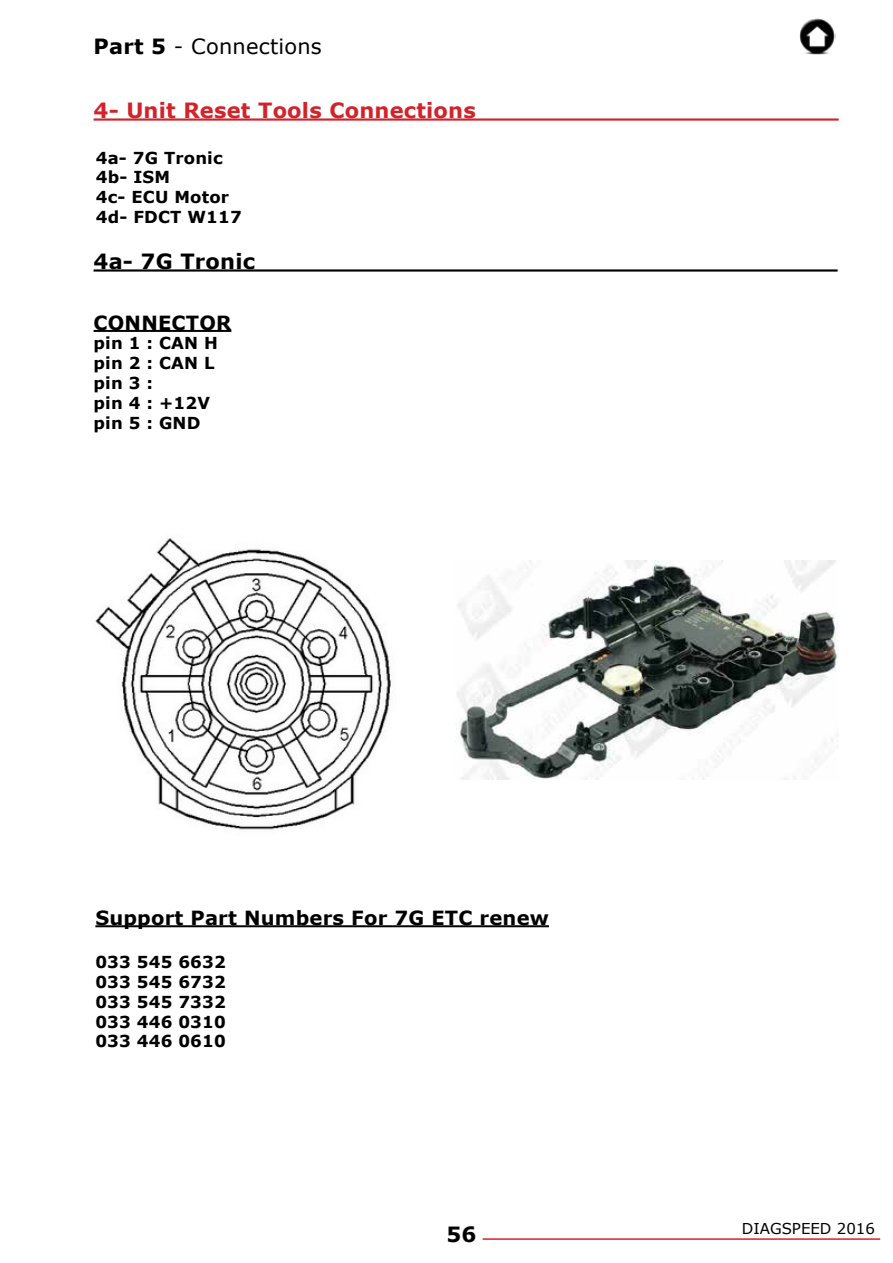
<style>
.page{position:relative;width:893px;height:1263px;background:#fff}
.page>*{position:absolute;margin:0;border:0;box-sizing:border-box;transform-origin:0 0}
.t1{font:700 21px "Verdana";letter-spacing:.01em;color:#d2232a}
.t2{font:21px "Verdana";letter-spacing:.01em;color:#000}
.t3{font:700 21px "Verdana";letter-spacing:.01em;color:#000}
.t4{font:700 19.5px "Verdana";letter-spacing:.01em;color:#000}
.t5{font:700 16.5px/19.8px "Verdana";letter-spacing:.01em;color:#000}
.t6{font:15px "Verdana";color:#000}
.s1{font-weight:700}
</style>
<div class="page">
<hr style="left:483px;top:1238px;width:397px;height:2px;background:#d2232a">
<img style="left:799px;top:18px;width:37px;height:36px">
<hr style="left:94px;top:269px;width:744px;height:3px;background:#000">
<img style="left:95px;top:538px;width:297px;height:292px">
<hr style="left:94px;top:330px;width:137px;height:2px;background:#000">
<img style="left:455px;top:560px;width:383px;height:219px">
<hr style="left:94px;top:118px;width:745px;height:3px;background:#d2232a">
<hr style="left:95px;top:925px;width:454px;height:2px;background:#000">
<p class="t2" style="left:94px;top:33px;width:230px"><span class="s1">Part 5</span> - Connections</p>
<p class="t1" style="left:94px;top:97px;width:384px">4- Unit Reset Tools Connections</p>
<p class="t5" style="left:96px;top:147px;width:147px">4a 7- G Tronic<br>4b- ISM<br>4 -c ECU Motor<br>4d- FDCT W117</p>
<p class="t3" style="left:94px;top:248px;width:163px">4a 7- G Tronic</p>
<p class="t4" style="left:94px;top:310px;width:139px">CONNECTOR</p>
<p class="t5" style="left:94px;top:333px;width:126px">pin 1 : CAN H pin 2 : CAN L pin 3 :<br>pin 4 : +12V pin 5 : GND</p>
<p class="t4" style="left:95px;top:905px;width:455px">Support Part Numbers For 7G ETC renew</p>
<p class="t5" style="left:95px;top:952px;width:132px;text-align:justify">033 545 6632<br>033 545 6732<br>033 545 7332<br>033 446 0310<br>033 446 0610</p>
<p class="t3" style="left:447px;top:1221px;width:31px">56</p>
<p class="t6" style="left:742px;top:1219px;width:135px">DIAGSPEED 2016</p>
</div>
